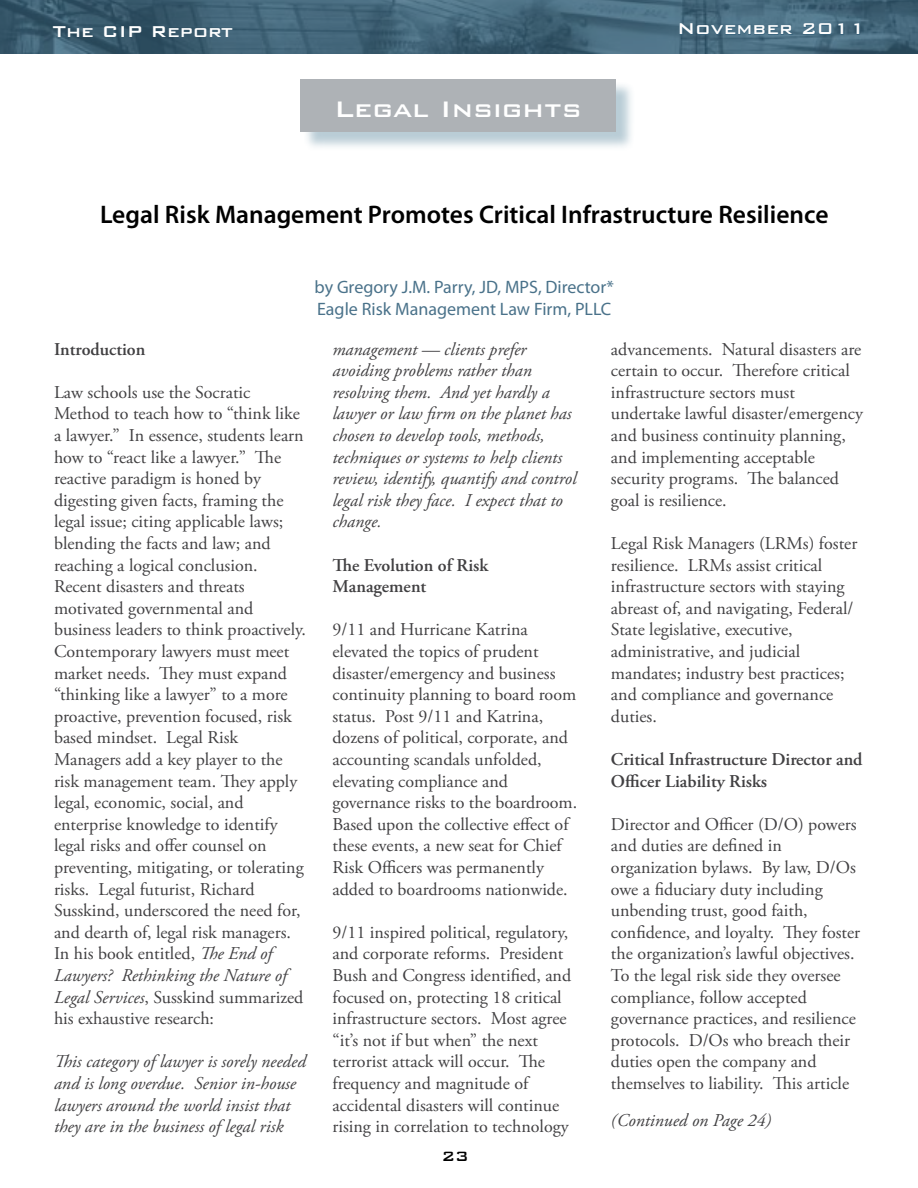
<style>
.page{position:relative;width:918px;height:1188px;background:#fff}
.page>*{position:absolute;margin:0;border:0;box-sizing:border-box;transform-origin:0 0}
.t1{font:500 30px "Bank Gothic BT";color:#fff}
.t2{font:600 25.5px "Myriad Pro";color:#000}
.t3{font:500 21px "Bank Gothic BT";color:#fff}
.t4{font:18px/21.6px "Adobe Garamond Pro";color:#414042}
.t5{font:italic 18px/21.6px "Adobe Garamond Pro";color:#414042}
.t6{font:600 18px/21.6px "Adobe Garamond Pro";color:#414042}
.t7{font:18px/21.6px "Myriad Pro";color:#4a728a}
.t8{font:500 18px "Bank Gothic BT";color:#000}
.s1{font-style:italic}
</style>
<div class="page">
<img style="left:0;top:0;width:918px;height:54px">
<svg style="left:679px;top:23px;width:114px;height:12px"></svg>
<svg style="left:803px;top:23px;width:29px;height:12px"></svg>
<svg style="left:838px;top:23px;width:6px;height:12px"></svg>
<svg style="left:854px;top:23px;width:6px;height:12px"></svg>
<div style="left:303px;top:82px;width:332px;height:69px;background:#739aad;opacity:.5"></div>
<div style="left:300px;top:79px;width:315px;height:53px;background:#aeb2b6"></div>
<p class="t3" style="left:53px;top:20px;width:182px">The CIP Report</p>
<p class="t3" style="left:677px;top:17px;width:190px">November 2011</p>
<h1 class="t1" style="left:334px;top:92px;width:249px">Legal Insights</h1>
<h2 class="t2" style="left:100px;top:198px;width:730px">Legal Risk Management Promotes Critical Infrastructure Resilience</h2>
<p class="t6" style="left:54px;top:338px;width:93px">Introduction</p>
<p class="t4" style="left:54px;top:382px;width:254px">Law schools use the Socratic<br>Method to teach how to “think like a lawyer.” In essence, students learn how to “react like a lawyer.” The reactive paradigm is honed by digesting given facts, framing the legal issue; citing applicable laws; blending the facts and law; and reaching a logical conclusion.<br>Recent disasters and threats motivated governmental and business leaders to think proactively.<br>Contemporary lawyers must meet market needs. They must expand “thinking like a lawyer” to a more proactive, prevention focused, risk based mindset. Legal Risk<br>Managers add a key player to the risk management team. They apply legal, economic, social, and enterprise knowledge to identify legal risks and offer counsel on preventing, mitigating, or tolerating risks. Legal futurist, Richard<br>Susskind, underscored the need for, and dearth of, legal risk managers.<br>In his book entitled, <span class="s1">The End of<br>Lawyers? Rethinking the Nature of<br>Legal Services</span>, Susskind summarized his exhaustive research:</p>
<p class="t5" style="left:54px;top:1051px;width:253px">This category of lawyer is sorely needed and is long overdue. Senior in-house lawyers around the world insist that they are in the business of legal risk</p>
<p class="t7" style="left:315px;top:276px;width:301px">by Gregory J.M. Parry, JD, MPS, Director*<br>Eagle Risk Management Law Firm, PLLC</p>
<p class="t5" style="left:332px;top:339px;width:246px">management — clients prefer avoiding problems rather than resolving them. And yet hardly a lawyer or law firm on the planet has chosen to develop tools, methods, techniques or systems to help clients review, identify, quantify and control legal risk they face. I expect that to change.</p>
<p class="t6" style="left:332px;top:554px;width:157px">The Evolution of Risk<br>Management</p>
<p class="t4" style="left:332px;top:619px;width:246px">9/11 and Hurricane Katrina elevated the topics of prudent disaster/emergency and business continuity planning to board room status. Post 9/11 and Katrina, dozens of political, corporate, and accounting scandals unfolded, elevating compliance and governance risks to the boardroom.<br>Based upon the collective effect of these events, a new seat for Chief<br>Risk Officers was permanently added to boardrooms nationwide.</p>
<p class="t4" style="left:332px;top:922px;width:240px">9/11 inspired political, regulatory, and corporate reforms. President Bush and Congress identified, and focused on, protecting 18 critical infrastructure sectors. Most agree “it’s not if but when” the next terrorist attack will occur. The frequency and magnitude of accidental disasters will continue rising in correlation to technology</p>
<p class="t4" style="left:611px;top:339px;width:253px">advancements. Natural disasters are certain to occur. Therefore critical infrastructure sectors must undertake lawful disaster/emergency and business continuity planning, and implementing acceptable security programs. The balanced goal is resilience.</p>
<p class="t4" style="left:611px;top:533px;width:248px">Legal Risk Managers (LRMs) foster resilience. LRMs assist critical infrastructure sectors with staying abreast of, and navigating, Federal/<br>State legislative, executive, administrative, and judicial mandates; industry best practices; and compliance and governance duties.</p>
<p class="t6" style="left:611px;top:749px;width:253px">Critical Infrastructure Director and<br>Officer Liability Risks</p>
<p class="t4" style="left:611px;top:814px;width:251px">Director and Officer (D/O) powers and duties are defined in organization bylaws. By law, D/Os owe a fiduciary duty including unbending trust, good faith, confidence, and loyalty. They foster the organization’s lawful objectives.<br>To the legal risk side they oversee compliance, follow accepted governance practices, and resilience protocols. D/Os who breach their duties open the company and themselves to liability. This article</p>
<p class="t5" style="left:611px;top:1110px;width:162px">(Continued on Page 24)</p>
<p class="t8" style="left:441px;top:1147px;width:29px">23</p>
</div>
